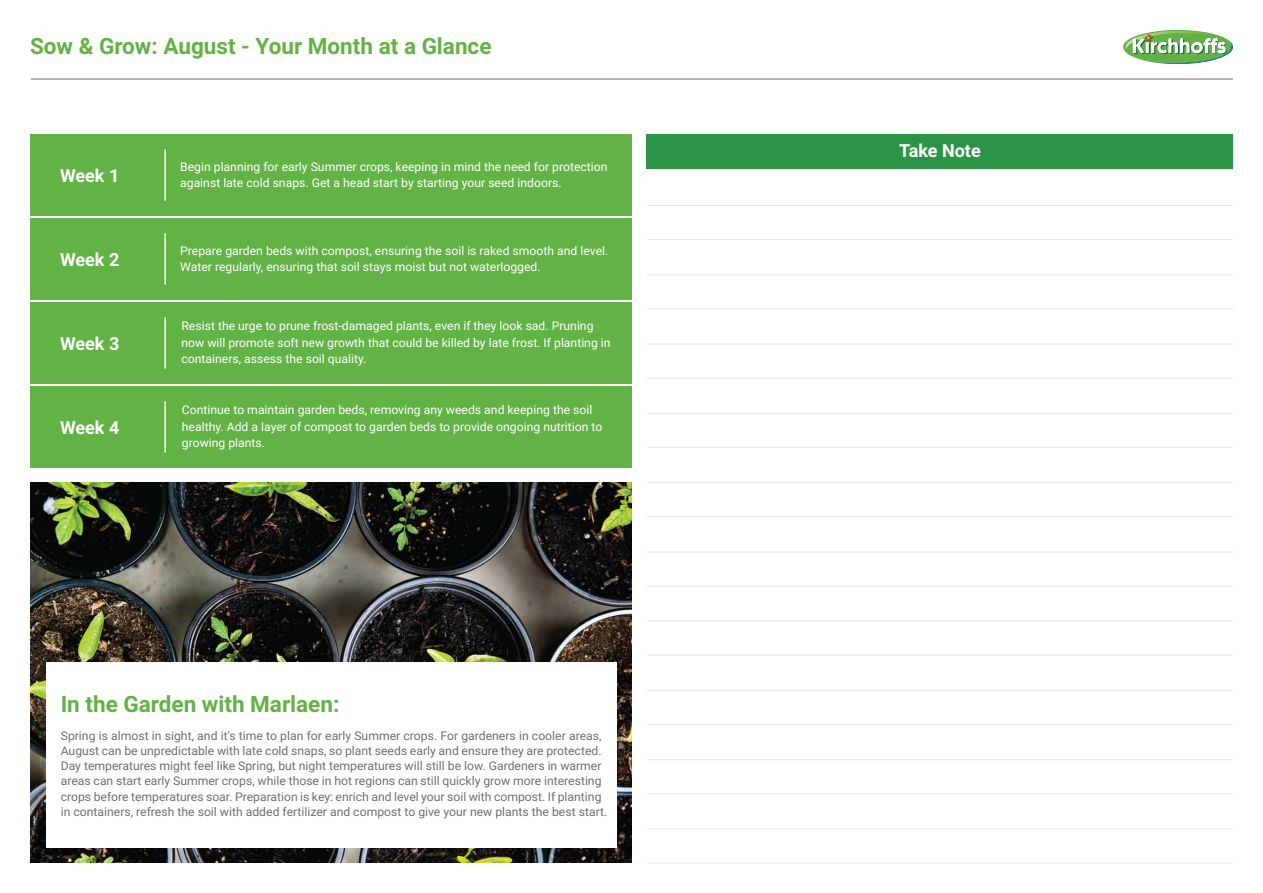
<style>
.page{position:relative;width:1263px;height:893px;background:#fff}
.page>*{position:absolute;margin:0;border:0;box-sizing:border-box;transform-origin:0 0}
.t1{font:700 22.5px "Roboto";color:#63b246}
.t2{font:700 18px "Roboto";color:#fff}
.t3{font:12px/16.5px "Roboto";color:#fff}
.t4{font:12px/15px "Roboto";color:#6e6f71}
</style>
<div class="page">
<svg style="left:1123px;top:30px;width:110px;height:34px"></svg>
<hr style="left:31px;top:79px;width:1202px;height:1px;background:#6e6f71">
<img style="left:30px;top:483px;width:602px;height:380px">
<div style="left:46px;top:663px;width:570px;height:185px;background:#fff"></div>
<div style="left:30px;top:134px;width:602px;height:82px;background:#63b246"></div>
<hr style="left:164px;top:149px;width:2px;height:52px;background:#fff">
<div style="left:30px;top:386px;width:602px;height:82px;background:#63b246"></div>
<hr style="left:164px;top:401px;width:2px;height:52px;background:#fff">
<div style="left:30px;top:218px;width:602px;height:82px;background:#63b246"></div>
<hr style="left:164px;top:233px;width:2px;height:52px;background:#fff">
<div style="left:30px;top:302px;width:602px;height:82px;background:#63b246"></div>
<hr style="left:164px;top:317px;width:2px;height:52px;background:#fff">
<hr style="left:647px;top:239px;width:586px;height:1px;background:#e6e6e6">
<hr style="left:647px;top:205px;width:586px;height:1px;background:#e6e6e6">
<hr style="left:647px;top:308px;width:586px;height:1px;background:#e6e6e6">
<hr style="left:647px;top:274px;width:586px;height:1px;background:#e6e6e6">
<hr style="left:647px;top:378px;width:586px;height:1px;background:#e6e6e6">
<hr style="left:647px;top:344px;width:586px;height:1px;background:#e6e6e6">
<hr style="left:647px;top:447px;width:586px;height:1px;background:#e6e6e6">
<hr style="left:647px;top:413px;width:586px;height:1px;background:#e6e6e6">
<hr style="left:647px;top:516px;width:586px;height:1px;background:#e6e6e6">
<hr style="left:647px;top:482px;width:586px;height:1px;background:#e6e6e6">
<hr style="left:647px;top:655px;width:586px;height:1px;background:#e6e6e6">
<hr style="left:647px;top:621px;width:586px;height:1px;background:#e6e6e6">
<hr style="left:647px;top:724px;width:586px;height:1px;background:#e6e6e6">
<hr style="left:647px;top:690px;width:586px;height:1px;background:#e6e6e6">
<hr style="left:647px;top:793px;width:586px;height:1px;background:#e6e6e6">
<hr style="left:647px;top:759px;width:586px;height:1px;background:#e6e6e6">
<hr style="left:647px;top:863px;width:586px;height:1px;background:#e6e6e6">
<hr style="left:647px;top:829px;width:586px;height:1px;background:#e6e6e6">
<hr style="left:647px;top:586px;width:586px;height:1px;background:#e6e6e6">
<hr style="left:647px;top:552px;width:586px;height:1px;background:#e6e6e6">
<div style="left:647px;top:134px;width:586px;height:34px;background:#2b9446"></div>
<h1 class="t1" style="left:30px;top:30px;width:463px">Sow &amp; Grow: August - Your Month at a Glance</h1>
<h2 class="t2" style="left:60px;top:163px;width:61px">Week 1</h2>
<h2 class="t2" style="left:60px;top:247px;width:61px">Week 2</h2>
<h2 class="t2" style="left:60px;top:331px;width:61px">Week 3</h2>
<h2 class="t2" style="left:60px;top:414px;width:61px">Week 4</h2>
<p class="t3" style="left:180px;top:158px;width:429px">Begin planning for early Summer crops, keeping in mind the need for protection</p>
<p class="t3" style="left:180px;top:174px;width:383px">against late cold snaps. Get a head start by starting your seed indoors.</p>
<p class="t3" style="left:180px;top:242px;width:430px">Prepare garden beds with compost, ensuring the soil is raked smooth and level.</p>
<p class="t3" style="left:180px;top:258px;width:362px">Water regularly, ensuring that soil stays moist but not waterlogged.</p>
<p class="t3" style="left:181px;top:317px;width:431px">Resist the urge to prune frost-damaged plants, even if they look sad. Pruning now will promote soft new growth that could be killed by late frost. If planting in containers, assess the soil quality.</p>
<p class="t3" style="left:182px;top:401px;width:422px">Continue to maintain garden beds, removing any weeds and keeping the soil healthy. Add a layer of compost to garden beds to provide ongoing nutrition to growing plants.</p>
<h1 class="t1" style="left:61px;top:688px;width:280px">In the Garden with Marlaen:</h1>
<p class="t4" style="left:61px;top:728px;width:548px">Spring is almost in sight, and it's time to plan for early Summer crops. For gardeners in cooler areas, August can be unpredictable with late cold snaps, so plant seeds early and ensure they are protected.<br>Day temperatures might feel like Spring, but night temperatures will still be low. Gardeners in warmer areas can start early Summer crops, while those in hot regions can still quickly grow more interesting crops before temperatures soar. Preparation is key: enrich and level your soil with compost. If planting in containers, refresh the soil with added fertilizer and compost to give your new plants the best start.</p>
<h2 class="t2" style="left:899px;top:138px;width:83px">Take Note</h2>
</div>
